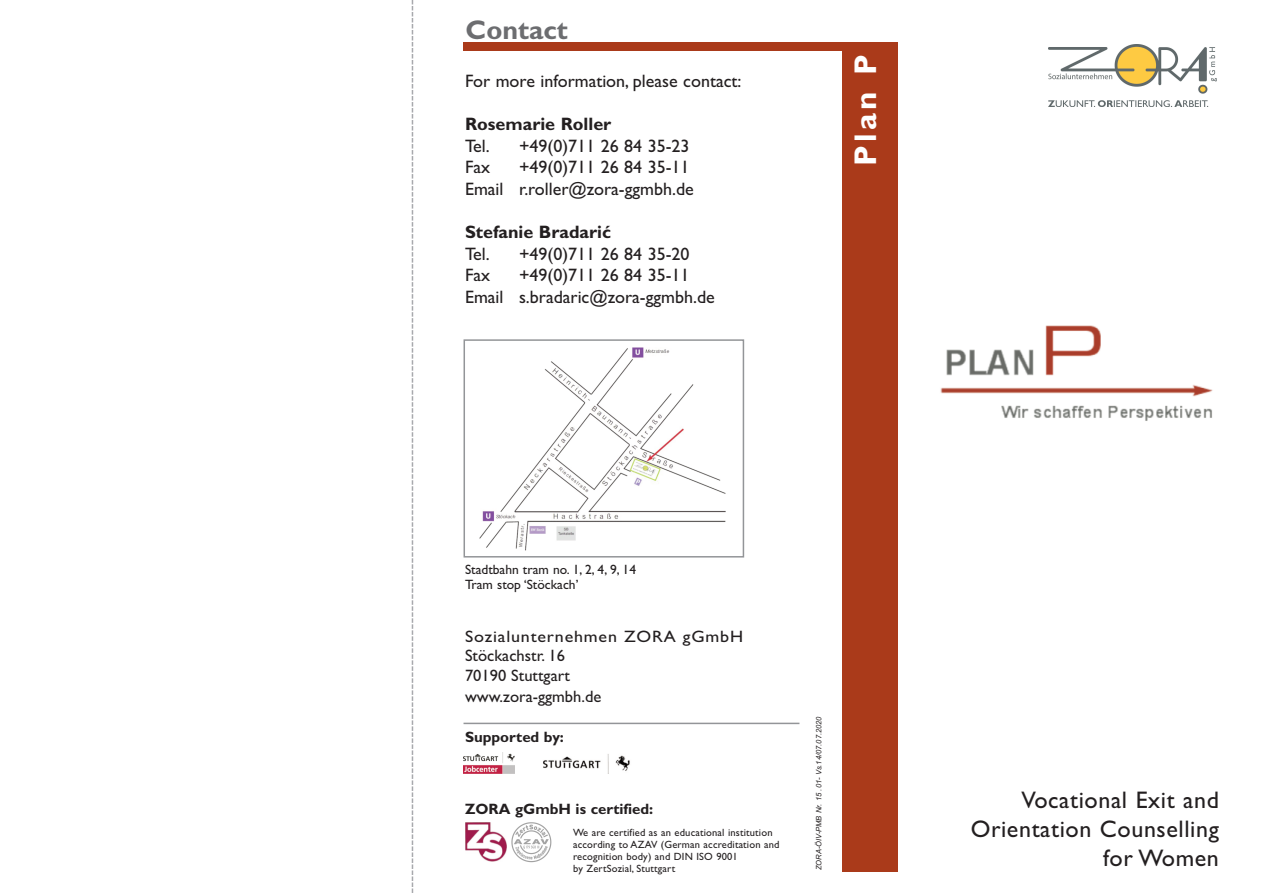
<style>
.page{position:relative;width:1263px;height:893px;background:#fff}
.page>*{position:absolute;margin:0;border:0;box-sizing:border-box;transform-origin:0 0}
.t1{font:700 31.5px "Gill Sans";color:#fff}
.t2{font:700 27px "Gill Sans";color:#6c6d70}
.t3{font:24px/28.8px "Gill Sans";letter-spacing:.025em;color:#231f20;text-align:right}
.t4{font:18px/21.6px "Gill Sans";color:#231f20;text-align:right}
.t5{font:700 18px "Gill Sans";color:#231f20}
.t6{font:16.5px/19.5px "Gill Sans";letter-spacing:.03em;color:#231f20;scale:1.09 1}
.t7{font:16.5px "Gill Sans";color:#231f20}
.t8{font:700 15px "Gill Sans";color:#231f20}
.t9{font:13.5px/15px "Gill Sans";color:#231f20}
.t10{font:10.5px/12px "Gill Sans";letter-spacing:.015em;color:#231f20}
.t11{font:italic 7.5px "Arial";color:#231f20}
</style>
<div class="page">
<div style="left:842px;top:43px;width:56px;height:829px;background:#aa3a1a"></div>
<div style="left:463px;top:43px;width:390px;height:8px;background:#aa3a1a"></div>
<svg style="left:412px;top:0;width:1px;height:893px"></svg>
<hr style="left:463px;top:723px;width:336px;height:1px;background:#939598">
<img style="left:940px;top:325px;width:273px;height:96px">
<img style="left:1048px;top:45px;width:168px;height:62px">
<img style="left:543px;top:754px;width:87px;height:20px">
<img style="left:463px;top:752px;width:51px;height:21px">
<img style="left:479px;top:347px;width:247px;height:204px">
<div style="left:463px;top:339px;width:281px;height:218px;border:2px solid #939598"></div>
<img style="left:465px;top:823px;width:42px;height:38px">
<img style="left:511px;top:822px;width:41px;height:41px">
<h2 class="t2" style="left:466px;top:21px;width:104px">Contact</h2>
<p class="t4" style="left:465px;top:72px;width:278px">For more information, please contact:</p>
<p class="t5" style="left:465px;top:118px;width:148px">Rosemarie Roller</p>
<p class="t4" style="left:465px;top:137px;width:26px">Tel.</p>
<p class="t4" style="left:519px;top:137px;width:172px">+49(0)711 26 84 35-23</p>
<p class="t4" style="left:465px;top:158px;width:27px">Fax</p>
<p class="t4" style="left:465px;top:158px;width:230px">+49(0)711 26 84 35-11<br>Email r.roller@zora-ggmbh.de</p>
<p class="t5" style="left:465px;top:226px;width:148px">Stefanie Bradarić</p>
<p class="t4" style="left:465px;top:245px;width:26px">Tel.</p>
<p class="t4" style="left:519px;top:245px;width:172px">+49(0)711 26 84 35-20</p>
<p class="t4" style="left:465px;top:266px;width:27px">Fax</p>
<p class="t4" style="left:465px;top:266px;width:251px;text-align:left;text-indent:54px">+49(0)711 26 84 35-11<br>Email s.bradaric@zora-ggmbh.de</p>
<h1 class="t1" style="left:855px;top:166px;width:113px;rotate:-90deg">Plan P</h1>
<p class="t9" style="left:465px;top:564px;width:173px">Stadtbahn tram no. 1, 2, 4, 9, 14<br>Tram stop ‘Stöckach’</p>
<p class="t6" style="left:465px;top:628px;width:257px">Sozialunternehmen ZORA gGmbH<br>Stöckachstr. 16<br>70190 Stuttgart</p>
<p class="t7" style="left:465px;top:690px;width:138px">www.zora-ggmbh.de</p>
<p class="t8" style="left:465px;top:732px;width:101px">Supported by:</p>
<p class="t8" style="left:465px;top:804px;width:190px">ZORA gGmbH is certified:</p>
<p class="t10" style="left:573px;top:827px;width:208px">We are certified as an educational institution according to AZAV (German accreditation and recognition body) and DIN ISO 9001<br>by ZertSozial, Stuttgart</p>
<p class="t11" style="left:814px;top:870px;width:155px;rotate:-90deg">ZORA-ÖIV-PMB Nr. 15 .01- Vs.14/07.07.2020</p>
<h3 class="t3" style="left:971px;top:788px;width:250px">Vocational Exit and<br>Orientation Counselling for Women</h3>
</div>
